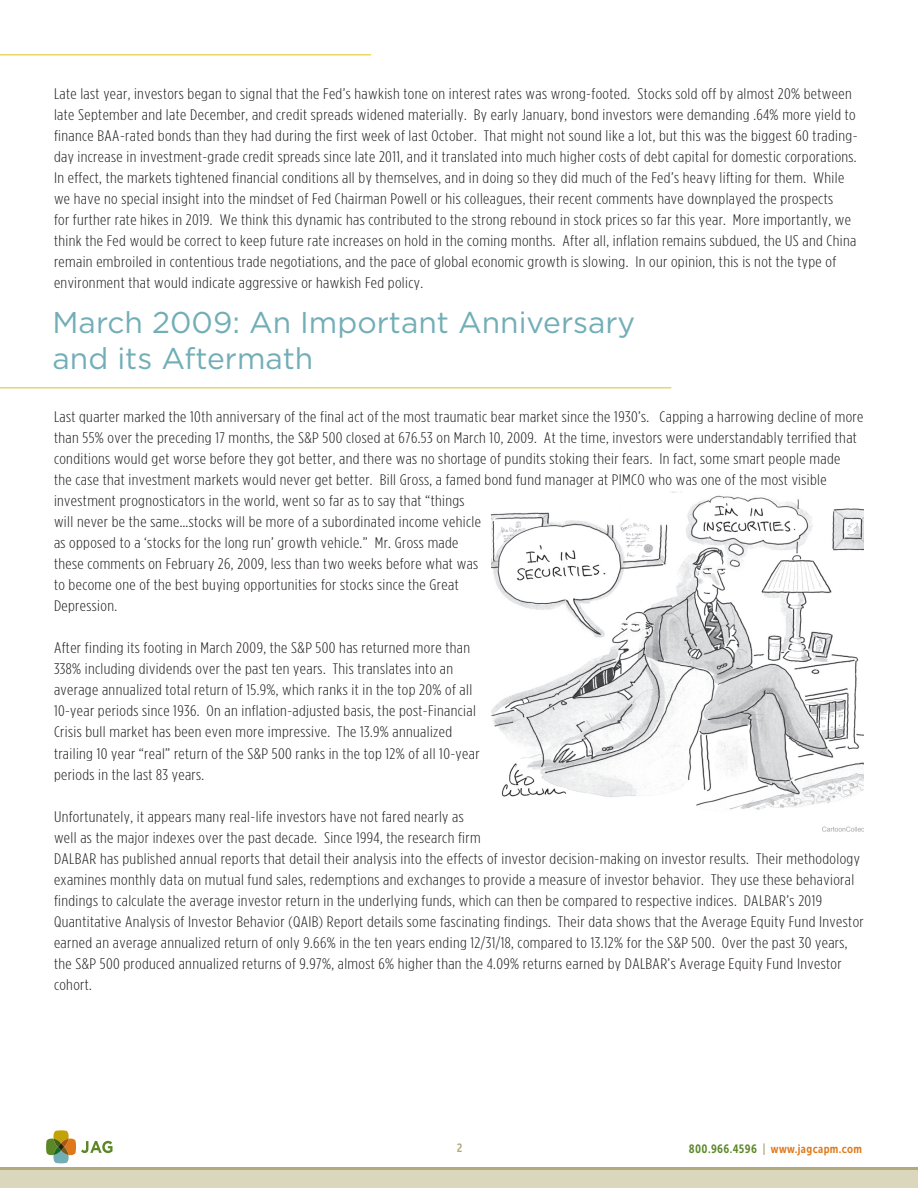
<style>
.page{position:relative;width:918px;height:1188px;background:#fff}
.page>*{position:absolute;margin:0;border:0;box-sizing:border-box;transform-origin:0 0}
.t1{font:30px/36px "Gotham";color:#72aeb6}
.t2{font:300 15.3px/21px "Gotham Condensed";letter-spacing:.02em;color:#231f20;scale:1.18 1}
.t3{font:12px "Museo Sans Cond 700";letter-spacing:.03em;color:#de791b}
.t4{font:12px "Museo Sans Cond 700";color:#b1aa7d}
.s1{color:#5c8727}
.s2{color:#b1aa7d}
</style>
<div class="page">
<div style="left:0;top:1167px;width:918px;height:18px;background:#b1aa7d"></div>
<svg style="left:46px;top:1130px;width:67px;height:34px"></svg>
<div style="left:0;top:1170px;width:918px;height:18px;background:#dad7bd"></div>
<hr style="left:0;top:387px;width:671px;height:1px;background:#e8d665">
<img style="left:491px;top:491px;width:373px;height:341px">
<hr style="left:0;top:54px;width:371px;height:2px;background:#e8d665">
<p class="t2" style="left:54px;top:83px;width:682px">Late last year, investors began to signal that the Fed’s hawkish tone on interest rates was wrong-footed. Stocks sold off by almost 20% between late September and late December, and credit spreads widened materially. By early January, bond investors were demanding .64% more yield to finance BAA-rated bonds than they had during the first week of last October. That might not sound like a lot, but this was the biggest 60 trading&shy;day increase in investment-grade credit spreads since late 2011, and it translated into much higher costs of debt capital for domestic corporations.<br>In effect, the markets tightened financial conditions all by themselves, and in doing so they did much of the Fed’s heavy lifting for them. While we have no special insight into the mindset of Fed Chairman Powell or his colleagues, their recent comments have downplayed the prospects<br>for further rate hikes in 2019. We think this dynamic has contributed to the strong rebound in stock prices so far this year. More importantly, we think the Fed would be correct to keep future rate increases on hold in the coming months. After all, inflation remains subdued, the US and China remain embroiled in contentious trade negotiations, and the pace of global economic growth is slowing. In our opinion, this is not the type of environment that would indicate aggressive or hawkish Fed policy.</p>
<h1 class="t1" style="left:53px;top:304px;width:584px">March 2009: An Important Anniversary and its Aftermath</h1>
<p class="t2" style="left:54px;top:406px;width:687px">Last quarter marked the 10th anniversary of the final act of the most traumatic bear market since the 1930’s. Capping a harrowing decline of more than 55% over the preceding 17 months, the S&amp;P 500 closed at 676.53 on March 10, 2009. At the time, investors were understandably terrified that conditions would get worse before they got better, and there was no shortage of pundits stoking their fears. In fact, some smart people made<br>the case that investment markets would never get better. Bill Gross, a famed bond fund manager at PIMCO who was one of the most visible investment prognosticators in the world, went so far as to say that “things<br>will never be the same…stocks will be more of a subordinated income vehicle<br>as opposed to a ‘stocks for the long run’ growth vehicle.” Mr. Gross made<br>these comments on February 26, 2009, less than two weeks before what was<br>to become one of the best buying opportunities for stocks since the Great<br>Depression.</p>
<p class="t2" style="left:54px;top:637px;width:362px">After finding its footing in March 2009, the S&amp;P 500 has returned more than 338% including dividends over the past ten years. This translates into an average annualized total return of 15.9%, which ranks it in the top 20% of all 10-year periods since 1936. On an inflation-adjusted basis, the post-Financial Crisis bull market has been even more impressive. The 13.9% annualized trailing 10 year “real” return of the S&amp;P 500 ranks in the top 12% of all 10-year periods in the last 83 years.</p>
<p class="t2" style="left:54px;top:806px;width:688px">Unfortunately, it appears many real-life investors have not fared nearly as<br>well as the major indexes over the past decade. Since 1994, the research firm<br>DALBAR has published annual reports that detail their analysis into the effects of investor decision-making on investor results. Their methodology examines monthly data on mutual fund sales, redemptions and exchanges to provide a measure of investor behavior. They use these behavioral findings to calculate the average investor return in the underlying funds, which can then be compared to respective indices. DALBAR’s 2019<br>Quantitative Analysis of Investor Behavior (QAIB) Report details some fascinating findings. Their data shows that the Average Equity Fund Investor earned an average annualized return of only 9.66% in the ten years ending 12/31/18, compared to 13.12% for the S&amp;P 500. Over the past 30 years, the S&amp;P 500 produced annualized returns of 9.97%, almost 6% higher than the 4.09% returns earned by DALBAR’s Average Equity Fund Investor cohort.</p>
<p class="t4" style="left:457px;top:1141px;width:7px">2</p>
<p class="t3" style="left:689px;top:1142px;width:175px"><span class="s1">800.966.4596</span> <span class="s2">|</span> www.jagcapm.com</p>
</div>
